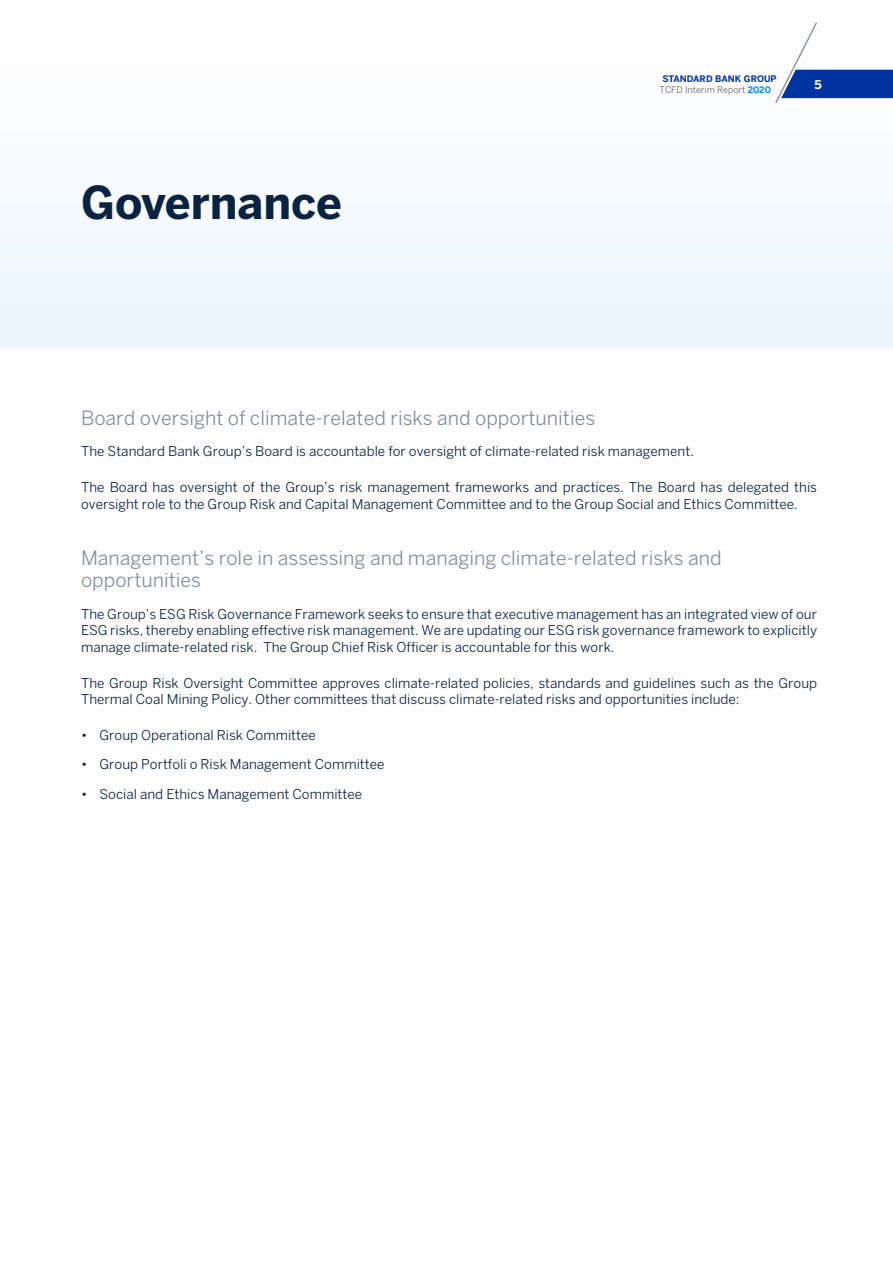
<style>
.page{position:relative;width:893px;height:1263px;background:#fff}
.page>*{position:absolute;margin:0;border:0;box-sizing:border-box;transform-origin:0 0}
.WEBSITE__H1{font:700 45px "Benton Sans";color:#0a2240}
.WEBSITE__Entrace_Int{font:19.5px/22.5px "Benton Sans";color:#858d9d}
.WEBSITE__Body_text{font:13.5px/16.5px "Benton Sans";color:#0a2240}
.t1{font:700 12px "Benton Sans";color:#fff}
.t2{font:9px "Benton Sans";color:#626262}
.t3{font:700 9px "Benton Sans";color:#0033a1}
.s1{font-weight:700;color:#0089ff}
</style>
<div class="page">
<svg style="left:0;top:22px;width:893px;height:326px;fill:#f6fafe"></svg>
<p class="WEBSITE__H1" style="left:81px;top:175px;width:262px">Governance</p>
<p class="t3" style="left:662px;top:73px;width:116px">STANDARD BANK GROUP</p>
<p class="t2" style="left:659px;top:84px;width:113px">TCFD Interim Report <span class="s1">2020</span></p>
<p class="t1" style="left:814px;top:77px;width:9px">5</p>
<p class="WEBSITE__Entrace_Int" style="left:81px;top:406px;width:516px">Board oversight of climate-related risks and opportunities</p>
<p class="WEBSITE__Body_text" style="left:81px;top:443px;width:614px">The Standard Bank Group’s Board is accountable for oversight of climate-related risk management.</p>
<p class="WEBSITE__Body_text" style="left:81px;top:478px;width:738px;line-height:17.2px">The Board has oversight of the Group’s risk management frameworks and practices. The Board has delegated this oversight role to the Group Risk and Capital Management Committee and to the Group Social and Ethics Committee.</p>
<p class="WEBSITE__Entrace_Int" style="left:81px;top:546px;width:642px">Management’s role in assessing and managing climate-related risks and opportunities</p>
<p class="WEBSITE__Body_text" style="left:81px;top:605px;width:738px;text-align:justify">The Group’s ESG Risk Governance Framework seeks to ensure that executive management has an integrated view of our ESG risks, thereby enabling effective risk management. We are updating our ESG risk governance framework to explicitly manage climate-related risk. The Group Chief Risk Officer is accountable for this work.</p>
<p class="WEBSITE__Body_text" style="left:81px;top:674px;width:738px">The Group Risk Oversight Committee approves climate-related policies, standards and guidelines such as the Group<br>Thermal Coal Mining Policy. Other committees that discuss climate-related risks and opportunities include:</p>
<p class="WEBSITE__Body_text" style="left:81px;top:727px;width:236px">• Group Operational Risk Committee</p>
<p class="WEBSITE__Body_text" style="left:81px;top:756px;width:305px">• Group Portfoli o Risk Management Committee</p>
<p class="WEBSITE__Body_text" style="left:81px;top:785px;width:283px">• Social and Ethics Management Committee</p>
</div>
